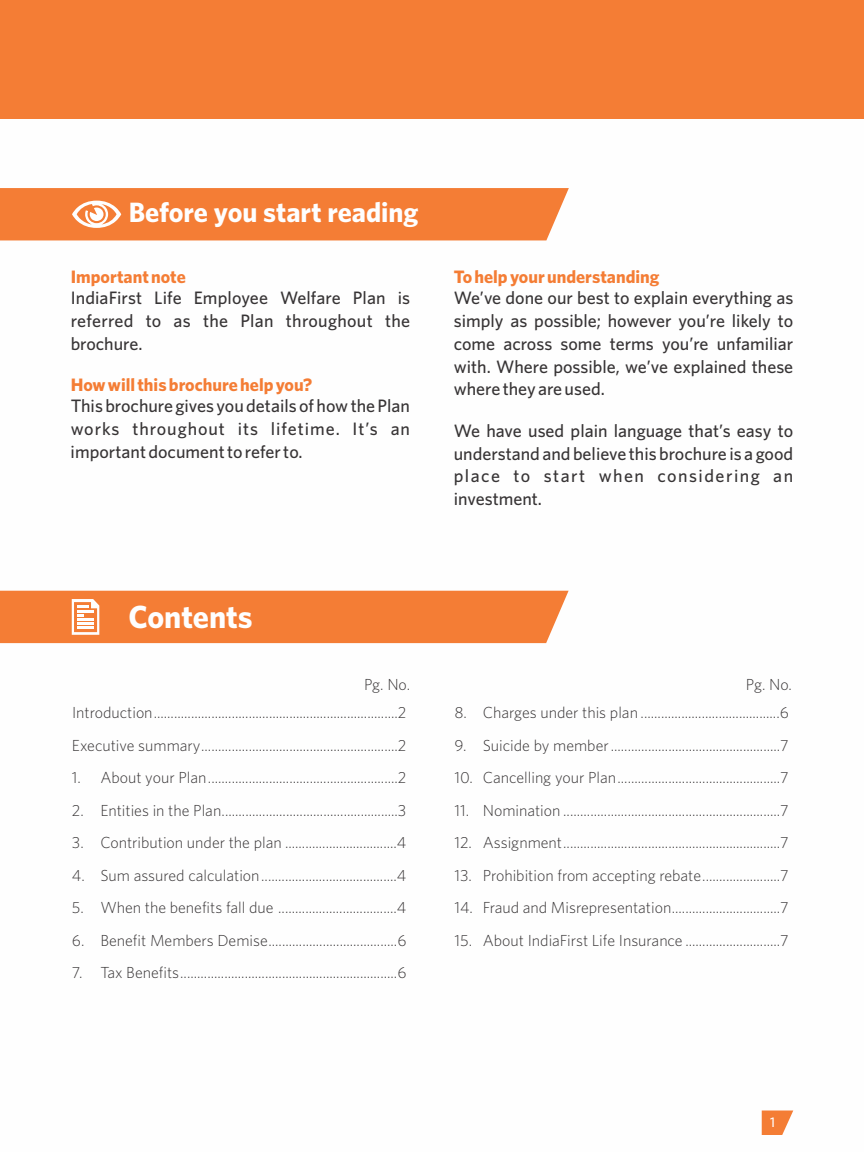
<style>
.page{position:relative;width:864px;height:1152px;background:#fff}
.page>*{position:absolute;margin:0;border:0;box-sizing:border-box;transform-origin:0 0}
.t1{font:700 32px "Whitney";color:#fefefe}
.t2{font:700 28px "Whitney";color:#fefefe}
.t3{font:500 18px/22.8px "Whitney";color:#373435;text-align:justify}
.t4{font:700 18px "Whitney";color:#f47d35}
.t5{font:300 16px/32.4px "Whitney";color:#373435}
.t6{font:500 14px "Whitney";color:#fefefe}
</style>
<div class="page">
<div style="left:0;top:0;width:864px;height:119px;background:#f47d35"></div>
<div style="left:0;top:188px;width:569px;height:52px;background:#f47d35"></div>
<div style="left:0;top:591px;width:569px;height:52px;background:#f47d35"></div>
<svg style="left:762px;top:1111px;width:31px;height:24px"></svg>
<h2 class="t2" style="left:129px;top:202px;width:291px">Before you start reading</h2>
<p class="t4" style="left:71px;top:270px;width:117px">Important note</p>
<p class="t3" style="left:71px;top:288px;width:341px">IndiaFirst Life Employee Welfare Plan is referred to as the Plan throughout the brochure.</p>
<p class="t4" style="left:71px;top:378px;width:243px">How will this brochure help you?</p>
<p class="t3" style="left:71px;top:396px;width:341px">This brochure gives you details of how the Plan works throughout its lifetime. It’s an important document to refer to.</p>
<p class="t4" style="left:454px;top:270px;width:207px">To help your understanding</p>
<p class="t3" style="left:454px;top:288px;width:341px">We’ve done our best to explain everything as simply as possible; however you’re likely to come across some terms you’re unfamiliar with. Where possible, we’ve explained these where they are used.</p>
<p class="t3" style="left:454px;top:421px;width:341px">We have used plain language that’s easy to understand and believe this brochure is a good place to start when considering an investment.</p>
<h1 class="t1" style="left:129px;top:605px;width:126px">Contents</h1>
<p class="t5" style="left:364px;top:669px;width:48px">Pg. No.</p>
<p class="t5" style="left:746px;top:669px;width:48px">Pg. No.</p>
<p class="t5" style="left:72px;top:698px;width:336px">Introduction........................................................................2<br>Executive summary..........................................................2</p>
<p class="t5" style="left:72px;top:763px;width:336px">1. About your Plan........................................................2</p>
<p class="t5" style="left:72px;top:795px;width:336px">2. Entities in the Plan....................................................3</p>
<p class="t5" style="left:72px;top:828px;width:336px">3. Contribution under the plan .................................4</p>
<p class="t5" style="left:72px;top:860px;width:336px">4. Sum assured calculation........................................4</p>
<p class="t5" style="left:72px;top:893px;width:336px">5. When the benefits fall due ...................................4</p>
<p class="t5" style="left:72px;top:925px;width:336px">6. Benefit Members Demise......................................6</p>
<p class="t5" style="left:72px;top:958px;width:336px">7. Tax Benefits................................................................6</p>
<p class="t5" style="left:454px;top:698px;width:336px">8. Charges under this plan .........................................6</p>
<p class="t5" style="left:454px;top:730px;width:336px">9. Suicide by member..................................................7</p>
<p class="t5" style="left:454px;top:763px;width:336px">10. Cancelling your Plan................................................7</p>
<p class="t5" style="left:454px;top:795px;width:336px">11. Nomination ................................................................7</p>
<p class="t5" style="left:454px;top:828px;width:336px">12. Assignment................................................................7</p>
<p class="t5" style="left:454px;top:860px;width:336px">13. Prohibition from accepting rebate.......................7</p>
<p class="t5" style="left:454px;top:893px;width:336px">14. Fraud and Misrepresentation................................7</p>
<p class="t5" style="left:454px;top:925px;width:336px">15. About IndiaFirst Life Insurance ............................7</p>
<p class="t6" style="left:770px;top:1117px;width:6px">1</p>
</div>
